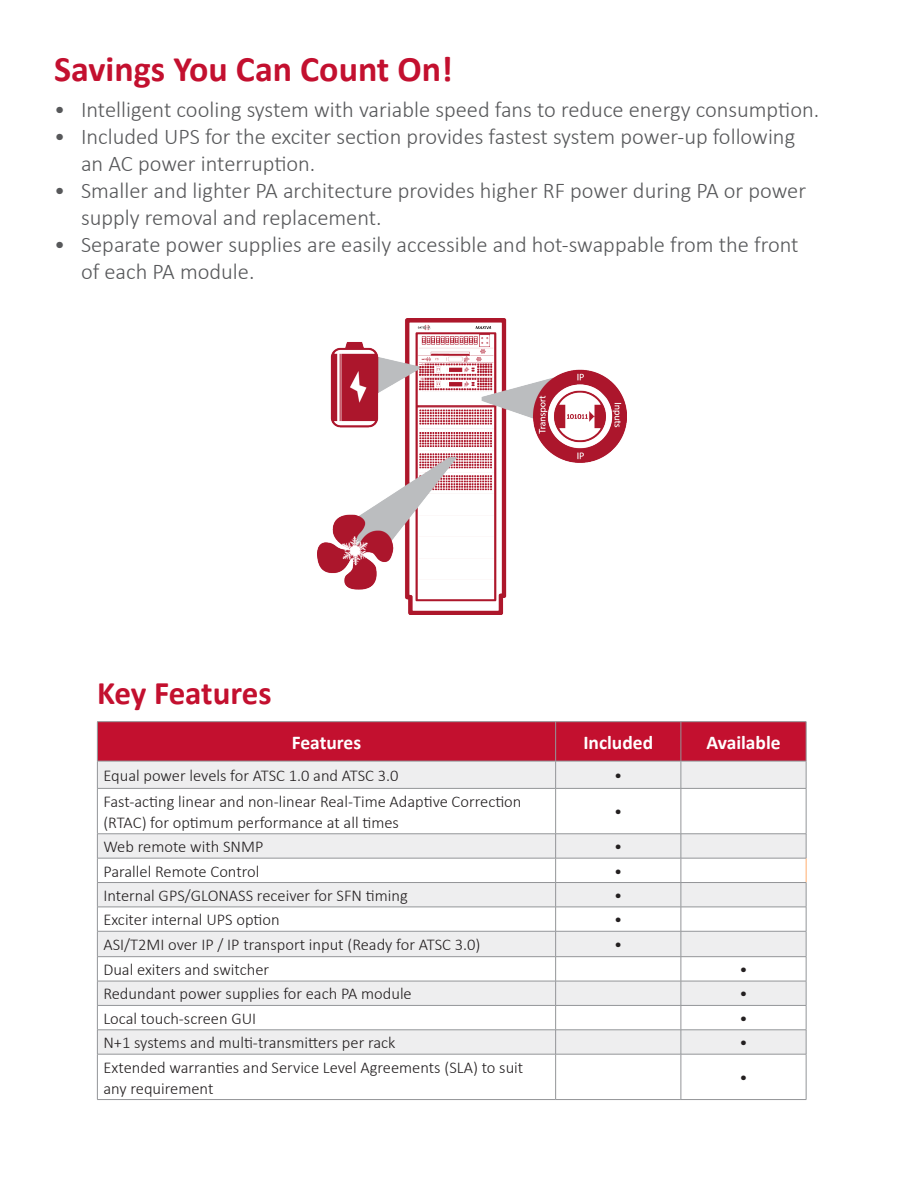
<style>
.page{position:relative;width:918px;height:1188px;background:#fff}
.page>*{position:absolute;margin:0;border:0;box-sizing:border-box;transform-origin:0 0}
.t1{font:700 36px "Calibri";color:#c3102f}
.t2{font:700 33px "Calibri";letter-spacing:-.01em;color:#c3102f}
.t3{font:300 22.5px/27px "Calibri";color:#57585a}
.t4{font:700 19.5px "Calibri";color:#fff}
.t5{font:300 16.5px/21px "Calibri";color:#231f20}
</style>
<div class="page">
<img style="left:317px;top:318px;width:309px;height:296px">
<svg style="left:98px;top:789px;width:708px;height:310px"></svg>
<hr style="left:681px;top:721px;width:125px;height:1px;background:#939598">
<hr style="left:97px;top:788px;width:459px;height:1px;background:#939598">
<hr style="left:556px;top:788px;width:125px;height:1px;background:#939598">
<hr style="left:681px;top:788px;width:125px;height:1px;background:#939598">
<hr style="left:806px;top:789px;width:1px;height:45px;background:#939598">
<hr style="left:97px;top:1054px;width:459px;height:1px;background:#939598">
<hr style="left:556px;top:1054px;width:125px;height:1px;background:#939598">
<hr style="left:681px;top:1054px;width:125px;height:1px;background:#939598">
<hr style="left:806px;top:1054px;width:1px;height:45px;background:#939598">
<hr style="left:681px;top:1099px;width:125px;height:1px;background:#939598">
<hr style="left:97px;top:721px;width:459px;height:1px;background:#939598">
<hr style="left:97px;top:789px;width:1px;height:45px;background:#939598">
<hr style="left:97px;top:1054px;width:1px;height:45px;background:#939598">
<hr style="left:97px;top:1099px;width:459px;height:1px;background:#939598">
<hr style="left:556px;top:721px;width:125px;height:1px;background:#939598">
<svg style="left:97px;top:722px;width:710px;height:66px;background:#d26b7d"></svg>
<hr style="left:555px;top:789px;width:1px;height:45px;background:#939598">
<hr style="left:681px;top:789px;width:1px;height:45px;background:#939598">
<svg style="left:97px;top:834px;width:710px;height:220px"></svg>
<hr style="left:555px;top:1054px;width:1px;height:45px;background:#939598">
<hr style="left:681px;top:1054px;width:1px;height:45px;background:#939598">
<hr style="left:556px;top:1099px;width:125px;height:1px;background:#939598">
<p class="t1" style="left:54px;top:44px;width:400px">Savings You Can Count On!</p>
<p class="t3" style="left:54px;top:96px;width:767px">• Intelligent cooling system with variable speed fans to reduce energy consumption.</p>
<p class="t3" style="left:81px;top:123px;width:716px;text-indent:-27px">• Included UPS for the exciter section provides fastest system power-up following an AC power interruption.</p>
<p class="t3" style="left:81px;top:177px;width:727px;text-indent:-27px">• Smaller and lighter PA architecture provides higher RF power during PA or power supply removal and replacement.</p>
<p class="t3" style="left:81px;top:231px;width:719px;text-indent:-27px">• Separate power supplies are easily accessible and hot-swappable from the front of each PA module.</p>
<p class="t2" style="left:97px;top:670px;width:176px">Key Features</p>
<p class="t4" style="left:292px;top:728px;width:71px">Features</p>
<p class="t4" style="left:583px;top:728px;width:71px">Included</p>
<p class="t4" style="left:706px;top:728px;width:76px">Available</p>
<p class="t5" style="left:103px;top:765px;width:297px">Equal power levels for ATSC 1.0 and ATSC 3.0</p>
<p class="t5" style="left:614px;top:765px;width:10px">•</p>
<p class="t5" style="left:103px;top:791px;width:420px">Fast-acting linear and non-linear Real-Time Adaptive Correction (RTAC) for optimum performance at all times</p>
<p class="t5" style="left:614px;top:801px;width:10px">•</p>
<p class="t5" style="left:103px;top:836px;width:162px">Web remote with SNMP</p>
<p class="t5" style="left:614px;top:836px;width:10px">•</p>
<p class="t5" style="left:103px;top:860px;width:158px">Parallel Remote Control</p>
<p class="t5" style="left:614px;top:860px;width:10px">•</p>
<p class="t5" style="left:103px;top:885px;width:306px">Internal GPS/GLONASS receiver for SFN timing</p>
<p class="t5" style="left:614px;top:885px;width:10px">•</p>
<p class="t5" style="left:103px;top:909px;width:178px">Exciter internal UPS option</p>
<p class="t5" style="left:614px;top:909px;width:10px">•</p>
<p class="t5" style="left:103px;top:934px;width:379px">ASI/T2MI over IP / IP transport input (Ready for ATSC 3.0)</p>
<p class="t5" style="left:614px;top:934px;width:10px">•</p>
<p class="t5" style="left:103px;top:959px;width:167px">Dual exiters and switcher</p>
<p class="t5" style="left:739px;top:959px;width:10px">•</p>
<p class="t5" style="left:103px;top:983px;width:310px">Redundant power supplies for each PA module</p>
<p class="t5" style="left:739px;top:983px;width:10px">•</p>
<p class="t5" style="left:103px;top:1008px;width:154px">Local touch-screen GUI</p>
<p class="t5" style="left:739px;top:1008px;width:10px">•</p>
<p class="t5" style="left:103px;top:1032px;width:294px">N+1 systems and multi-transmitters per rack</p>
<p class="t5" style="left:739px;top:1032px;width:10px">•</p>
<p class="t5" style="left:103px;top:1056px;width:421px">Extended warranties and Service Level Agreements (SLA) to suit any requirement</p>
<p class="t5" style="left:739px;top:1067px;width:10px">•</p>
</div>
